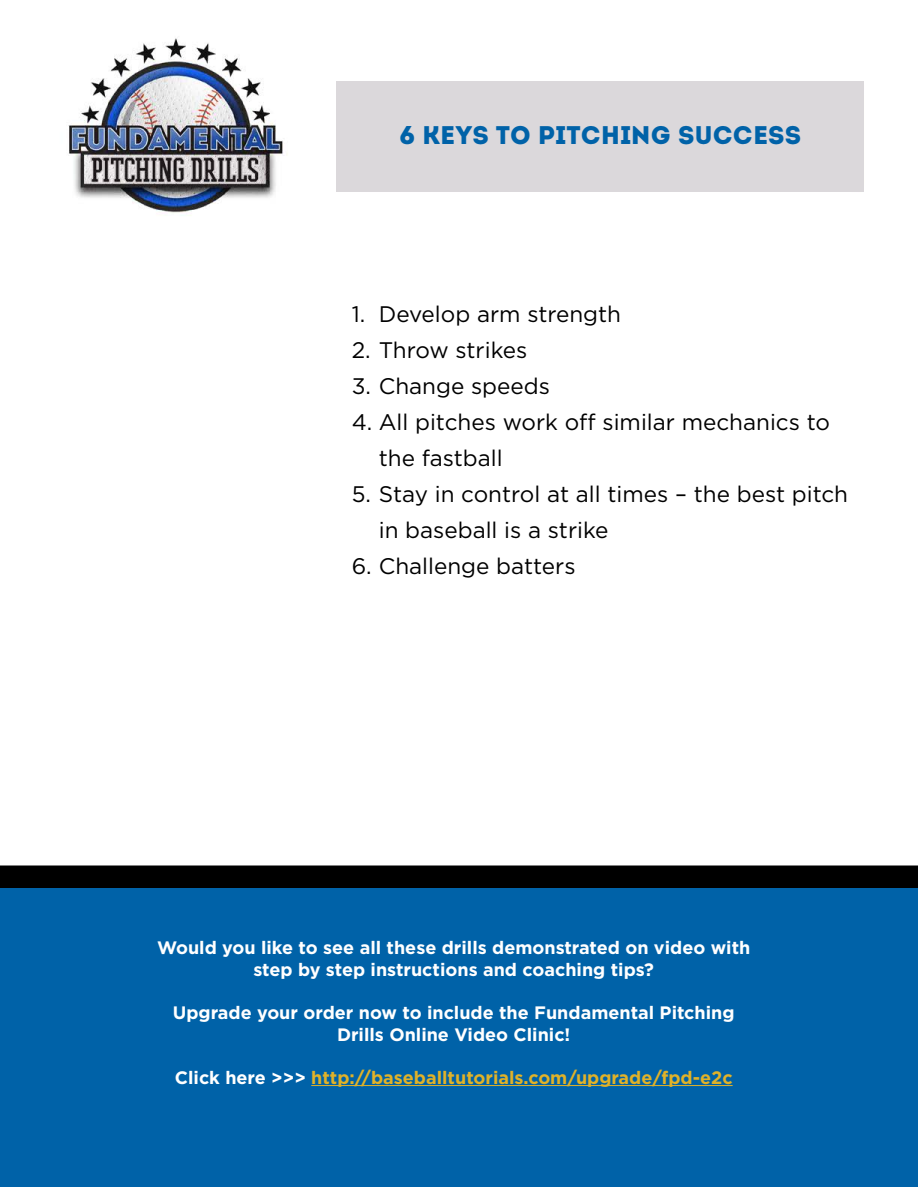
<style>
.page{position:relative;width:918px;height:1188px;background:#fff}
.page>*{position:absolute;margin:0;border:0;box-sizing:border-box;transform-origin:0 0}
.t1{font:25.5px "Intro";color:#0062a8}
.t2{font:22.5px/36px "Gotham";color:#000}
.t3{font:700 18px/21.6px "Gotham";color:#fff;text-align:center}
.t4{font:700 18px "Gotham";color:#e0b229}
.s1{color:#fff}
</style>
<div class="page">
<img style="left:0;top:38px;width:918px;height:853px">
<div style="left:0;top:866px;width:918px;height:24px;background:#000"></div>
<div style="left:337px;top:81px;width:527px;height:110px;background:#dbd8db"></div>
<div style="left:1px;top:889px;width:917px;height:298px;background:#0062a8"></div>
<hr style="left:311px;top:1085px;width:422px;height:1px;background:#e0b229">
<p class="t1" style="left:399px;top:120px;width:404px">6 KEYS TO PITCHING SUCCESS</p>
<p class="t2" style="left:352px;top:295px;width:271px">1. Develop arm strength</p>
<p class="t2" style="left:352px;top:331px;width:177px">2. Throw strikes</p>
<p class="t2" style="left:352px;top:367px;width:200px">3. Change speeds</p>
<p class="t2" style="left:379px;top:403px;width:453px;text-indent:-27px">4. All pitches work off similar mechanics to the fastball</p>
<p class="t2" style="left:379px;top:475px;width:471px;text-indent:-27px">5. Stay in control at all times – the best pitch in baseball is a strike</p>
<p class="t2" style="left:352px;top:547px;width:225px">6. Challenge batters</p>
<p class="t3" style="left:157px;top:937px;width:595px">Would you like to see all these drills demonstrated on video with step by step instructions and coaching tips?</p>
<p class="t3" style="left:173px;top:1002px;width:563px">Upgrade your order now to include the Fundamental Pitching<br>Drills Online Video Clinic!</p>
<p class="t4" style="left:175px;top:1065px;width:559px"><span class="s1">Click here &gt;&gt;&gt;</span> http://baseballtutorials.com/upgrade/fpd-e2c</p>
</div>
